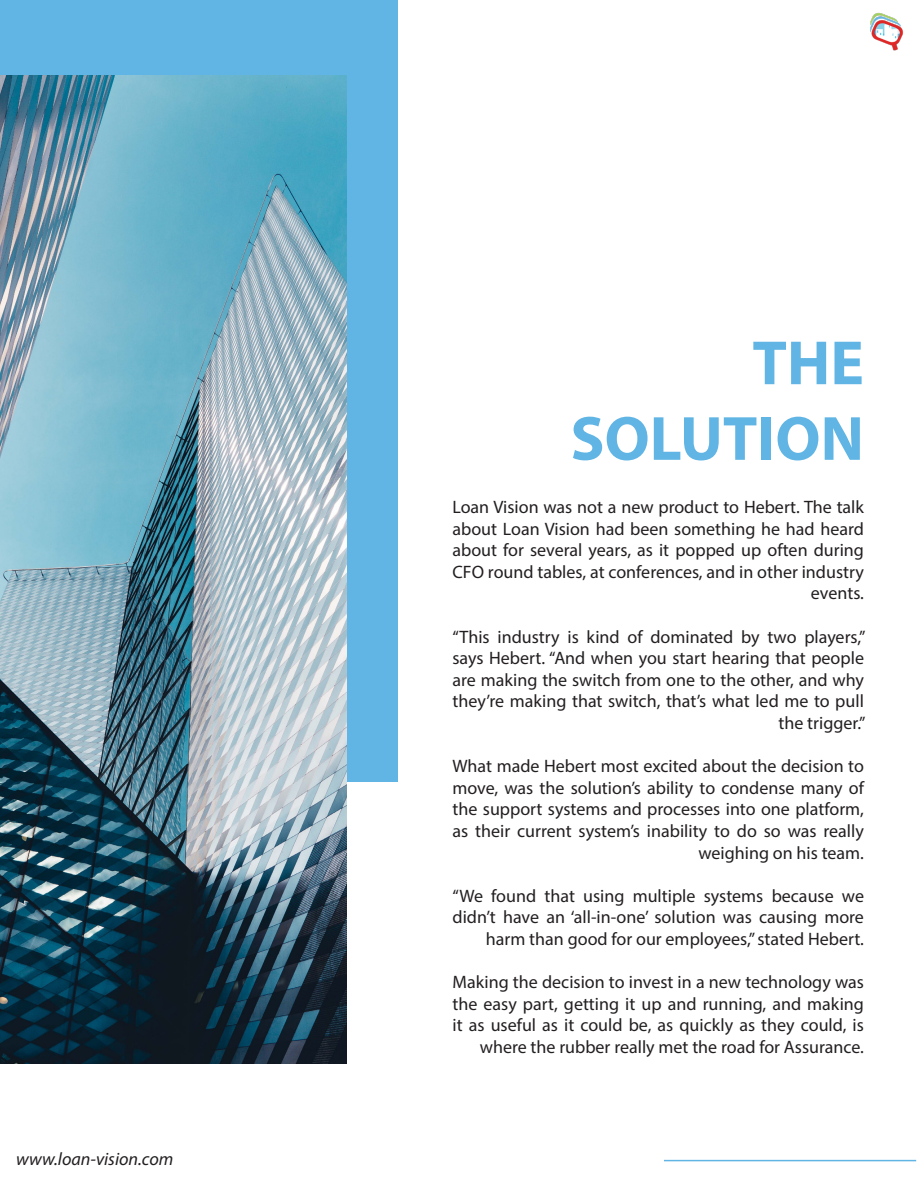
<style>
.page{position:relative;width:918px;height:1188px;background:#fff}
.page>*{position:absolute;margin:0;border:0;box-sizing:border-box;transform-origin:0 0}
.t1{font:700 63px/75.6px "Myriad Pro";color:#60b5e5;text-align:right}
.t2{font:18px/21.6px "Myriad Pro";color:#231f20;text-align:right}
.t3{font:italic 18px "Myriad Pro";color:#231f20}
</style>
<div class="page">
<div style="left:0;top:0;width:398px;height:782px;background:#60b5e5"></div>
<hr style="left:664px;top:1160px;width:252px;height:1px;background:#60b5e5">
<img style="left:0;top:76px;width:346px;height:988px">
<img style="left:870px;top:12px;width:33px;height:39px">
<p class="t3" style="left:16px;top:1148px;width:159px">www.loan-vision.com</p>
<p class="t1" style="left:570px;top:323px;width:295px">THE<br>SOLUTION</p>
<p class="t2" style="left:453px;top:496px;width:413px">Loan Vision was not a new product to Hebert. The talk about Loan Vision had been something he had heard about for several years, as it popped up often during CFO round tables, at conferences, and in other industry events.</p>
<p class="t2" style="left:453px;top:625px;width:415px">“This industry is kind of dominated by two players,” says Hebert. “And when you start hearing that people are making the switch from one to the other, and why they’re making that switch, that’s what led me to pull the trigger.”</p>
<p class="t2" style="left:453px;top:755px;width:413px">What made Hebert most excited about the decision to move, was the solution’s ability to condense many of the support systems and processes into one platform, as their current system’s inability to do so was really weighing on his team.</p>
<p class="t2" style="left:453px;top:885px;width:413px">“We found that using multiple systems because we didn’t have an ‘all-in-one’ solution was causing more harm than good for our employees,” stated Hebert.</p>
<p class="t2" style="left:453px;top:971px;width:413px">Making the decision to invest in a new technology was the easy part, getting it up and running, and making it as useful as it could be, as quickly as they could, is where the rubber really met the road for Assurance.</p>
</div>
